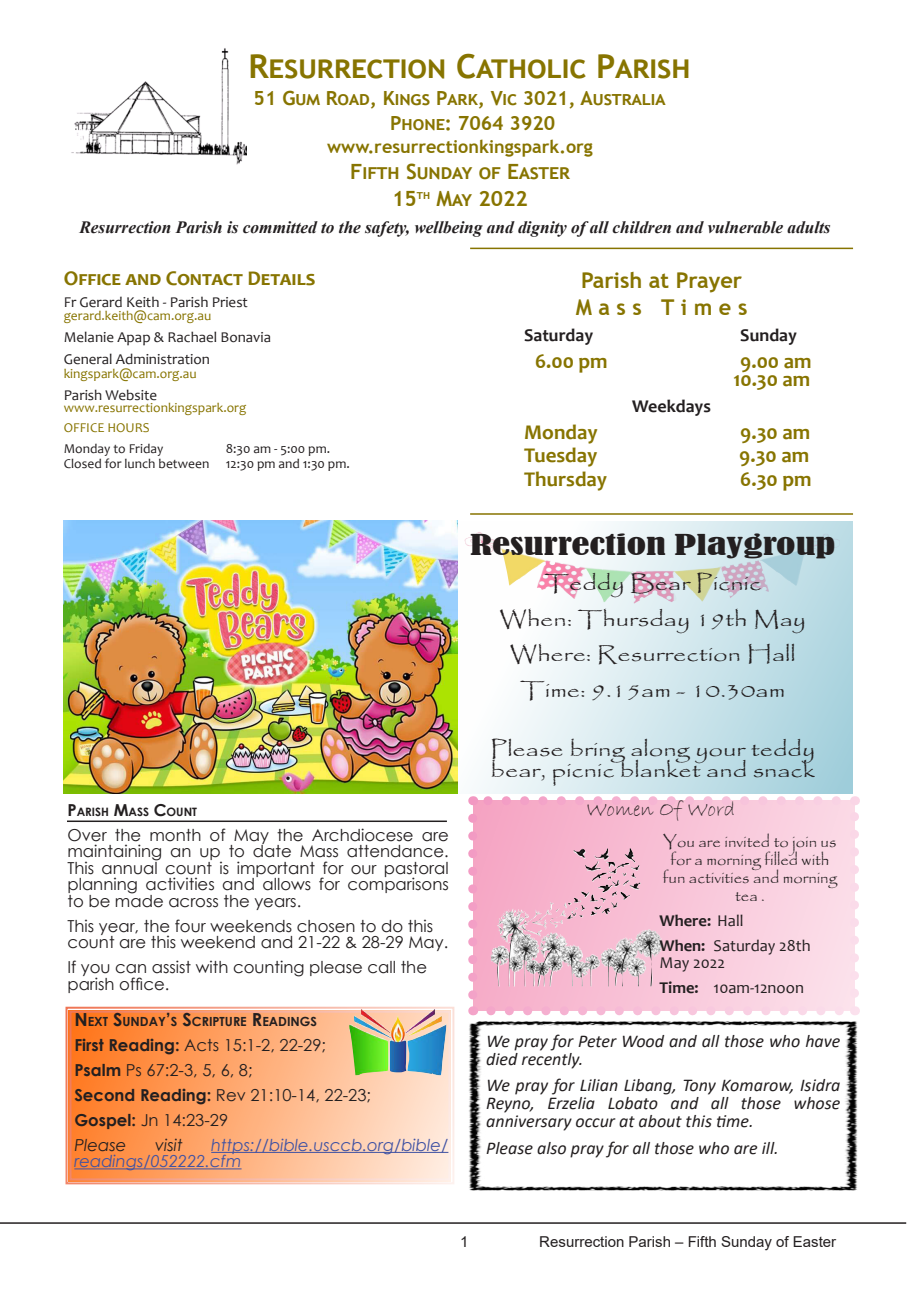
<style>
.page{position:relative;width:919px;height:1289px;background:#fff}
.page>*{position:absolute;margin:0;border:0;box-sizing:border-box;transform-origin:0 0}
.Body_Text{font:700 33px "Trebuchet MS";color:#877400}
.Body_Text-2{font:condensed 27px "Bernard";color:#231f20;scale:1.5 1}
.Body_Text-3{font:700 21.75px "Trebuchet MS";color:#877400}
.Body_Text-4{font:21px/21px "Papyrus";color:#231f20;scale:1.23 1}
.Body_Text-5{font:700 21px/18px "Candara";color:#877400;text-align:center}
.Body_Text-6{font:700 21px "Trebuchet MS";color:#877400}
.Body_Text-7{font:21px "Bradley Hand ITC";color:#231f20}
.Body_Text-8{font:700 19.5px "Trebuchet MS";color:#877400}
.Body_Text-9{font:italic 18px/18px "Calibri";color:#231f20}
.Body_Text-10{font:700 18px "Trebuchet MS";color:#877400}
.Body_Text-11{font:700 18px "Candara";color:#231f20}
.Body_Text-12{font:italic 700 17.25px "Times New Roman";color:#231f20}
.Body_Text-13{font:16.5px/16.5px "Century Gothic";color:#231f20}
.Body_Text-14{font:16.5px/18px "Papyrus";color:#231f20;text-align:center}
.Body_Text-15{font:italic 16.5px/16.5px "Century Gothic";color:#4052a3}
.Body_Text-16{font:16.5px/16.5px "Candara";color:#231f20}
.Body_Text-17{font:italic 16.5px "Century Gothic";color:#231f20}
.Body_Text-18{font:700 16.5px "Candara";color:#231f20}
.Body_Text-19{font:15px "Candara";color:#231f20}
.t1{font:15px "Arial";color:#231f20}
.Body_Text-20{font:13.5px "Candara";color:#877400}
.Body_Text-21{font:13.5px/15px "Candara";color:#231f20}
.Body_Text-22{font:700 12.6px "Century Gothic";color:#231f20}
.Body_Text-23{font:700 11.55px "Century Gothic";color:#231f20}
.s1{font-size:16.5px}
.s2{font-size:18px}
.s3{font-weight:700}
.s4{font-weight:400}
</style>
<div class="page">
<hr style="left:0;top:1222px;width:906px;height:1px;background:#231f20">
<img style="left:71px;top:48px;width:176px;height:117px">
<hr style="left:470px;top:513px;width:383px;height:1px;background:#877400">
<hr style="left:470px;top:248px;width:383px;height:1px;background:#877400">
<svg style="left:65px;top:1006px;width:390px;height:179px;background:#fcae7c"></svg>
<div style="left:69px;top:1010px;width:381px;height:170px;border:2px solid #ee6b48"></div>
<hr style="left:211px;top:1151px;width:237px;height:1px;background:#4052a3">
<hr style="left:74px;top:1168px;width:167px;height:1px;background:#4052a3">
<img style="left:353px;top:1009px;width:88px;height:63px">
<svg style="left:472px;top:800px;width:382px;height:210px;background:#f3c2d4"></svg>
<svg style="left:491px;top:1006px;width:354px;height:9px"></svg>
<svg style="left:482px;top:796px;width:354px;height:9px"></svg>
<svg style="left:468px;top:818px;width:9px;height:197px"></svg>
<svg style="left:849px;top:796px;width:9px;height:197px"></svg>
<img style="left:573px;top:848px;width:66px;height:33px">
<svg style="left:457px;top:520px;width:396px;height:273px"></svg>
<img style="left:64px;top:520px;width:393px;height:273px">
<img style="left:469px;top:1021px;width:387px;height:169px">
<hr style="left:67px;top:820px;width:380px;height:2px;background:#231f20">
<p class="Body_Text" style="left:248px;top:46px;width:443px">Resurrection Catholic Parish</p>
<p class="Body_Text-8" style="left:253px;top:86px;width:413px">51 Gum Road, Kings Park, Vic 3021, Australia</p>
<p class="Body_Text-8" style="left:390px;top:111px;width:167px">Phone: 7064 3920</p>
<p class="Body_Text-10" style="left:327px;top:135px;width:267px">www.resurrectionkingspark.org</p>
<p class="Body_Text-6" style="left:350px;top:159px;width:219px">Fifth Sunday of Easter</p>
<p class="Body_Text-6" style="left:392px;top:185px;width:137px">15<sup>th</sup> May 2022</p>
<p class="Body_Text-12" style="left:79px;top:215px;width:752px">Resurrection Parish is committed to the safety, wellbeing and dignity of all children and vulnerable adults</p>
<p class="Body_Text-5" style="left:64px;top:269px;width:253px">Office and Contact Details</p>
<p class="Body_Text-19" style="left:64px;top:292px;width:186px">Fr Gerard Keith - Parish Priest</p>
<p class="Body_Text-20" style="left:64px;top:307px;width:149px">gerard.keith@cam.org.au</p>
<p class="Body_Text-19" style="left:64px;top:328px;width:209px">Melanie Apap &amp; Rachael Bonavia</p>
<p class="Body_Text-19" style="left:64px;top:350px;width:148px">General Administration</p>
<p class="Body_Text-20" style="left:64px;top:365px;width:134px">kingspark@cam.org.au</p>
<p class="Body_Text-19" style="left:64px;top:385px;width:95px">Parish Website</p>
<p class="Body_Text-20" style="left:64px;top:399px;width:184px">www.resurrectionkingspark.org</p>
<p class="Body_Text-20" style="left:64px;top:419px;width:88px">OFFICE HOURS</p>
<p class="Body_Text-21" style="left:64px;top:441px;width:101px">Monday to Friday</p>
<p class="Body_Text-3" style="left:581px;top:267px;width:163px">Parish at Prayer</p>
<p class="Body_Text-3" style="left:575px;top:293px;width:173px">M a s s T i m e s</p>
<p class="Body_Text-11" style="left:524px;top:324px;width:70px">Saturday</p>
<p class="Body_Text-11" style="left:740px;top:324px;width:58px">Sunday</p>
<p class="Body_Text-5" style="left:535px;top:351px;width:74px">6.00 pm</p>
<p class="Body_Text-5" style="left:733px;top:351px;width:80px">9.00 am<br>10.30 am</p>
<p class="Body_Text-11" style="left:632px;top:395px;width:80px">Weekdays</p>
<p class="Body_Text-5" style="left:524px;top:422px;width:75px">Monday</p>
<p class="Body_Text-5" style="left:740px;top:422px;width:71px">9.30 am</p>
<p class="Body_Text-5" style="left:524px;top:446px;width:75px">Tuesday</p>
<p class="Body_Text-5" style="left:739px;top:446px;width:71px">9.30 am</p>
<p class="Body_Text-5" style="left:524px;top:469px;width:84px">Thursday</p>
<p class="Body_Text-5" style="left:740px;top:469px;width:73px">6.30 pm</p>
<p class="Body_Text-21" style="left:64px;top:441px;width:288px;text-indent:162px">8:30 am - 5:00 pm.<br>Closed for lunch between 12:30 pm and 1:30 pm.</p>
<p class="Body_Text-23" style="left:67px;top:802px;width:131px"><span class="s1">P</span>ARISH <span class="s1">M</span>ASS <span class="s1">C</span>OUNT</p>
<p class="Body_Text-13" style="left:67px;top:826px;width:383px;text-align:justify">Over the month of May the Archdiocese are maintaining an up to date Mass attendance.<br>This annual count is important for our pastoral planning activities and allows for comparisons to be made across the years.</p>
<p class="Body_Text-13" style="left:67px;top:917px;width:382px">This year, the four weekends chosen to do this count are this weekend and 21-22 &amp; 28-29 May.</p>
<p class="Body_Text-13" style="left:67px;top:958px;width:361px">If you can assist with counting please call the parish office.</p>
<p class="Body_Text-22" style="left:74px;top:1011px;width:243px"><span class="s2">N</span>EXT <span class="s2">S</span>UN DAY<span class="s2">’</span>S <span class="s2">S</span>CRIPTURE <span class="s2">R</span>EADINGS</p>
<p class="Body_Text-13" style="left:74px;top:1036px;width:253px"><span class="s3">First Reading:</span> Acts 15:1-2, 22-29;</p>
<p class="Body_Text-13" style="left:74px;top:1061px;width:180px"><span class="s3">Psalm</span> Ps 67:2-3, 5, 6, 8;</p>
<p class="Body_Text-13" style="left:74px;top:1086px;width:298px"><span class="s3">Second Reading:</span> Rev 21:10-14, 22-23;</p>
<p class="Body_Text-13" style="left:74px;top:1111px;width:155px"><span class="s3">Gospel:</span> Jn 14:23-29</p>
<p class="Body_Text-17" style="left:74px;top:1133px;width:54px">Please</p>
<p class="Body_Text-17" style="left:155px;top:1133px;width:29px">visit</p>
<p class="Body_Text-15" style="left:74px;top:1136px;width:375px;text-indent:137px">https://bible.usccb.org/bible/ readings/052222.cfm</p>
<p class="Body_Text-2" style="left:470px;top:528px;width:245px">Resurrection Playgroup</p>
<p class="Body_Text-4" style="left:544px;top:572px;width:178px">Teddy Bear Picnic</p>
<p class="Body_Text-4" style="left:499px;top:608px;width:250px">When: Thursday 19th May</p>
<p class="Body_Text-4" style="left:510px;top:643px;width:234px">Where: Resurrection Hall</p>
<p class="Body_Text-4" style="left:520px;top:679px;width:217px">Time: 9.15am - 10.30am</p>
<p class="Body_Text-4" style="left:490px;top:738px;width:265px">Please bring along your teddy bear, picnic blanket and snack</p>
<p class="Body_Text-7" style="left:586px;top:796px;width:150px">Women Of Word</p>
<p class="Body_Text-14" style="left:662px;top:832px;width:176px">You are invited to join us for a morning filled with fun activities and morning tea .</p>
<p class="Body_Text-18" style="left:659px;top:910px;width:85px">Where: <span class="s4">Hall</span></p>
<p class="Body_Text-16" style="left:659px;top:937px;width:153px"><span class="s3">When:</span> Saturday 28th<br>May 2022</p>
<p class="Body_Text-16" style="left:659px;top:979px;width:146px"><span class="s3">Time:</span> 10am-12noon</p>
<p class="Body_Text-9" style="left:486px;top:1030px;width:356px">We pray for Peter Wood and all those who have died recently.</p>
<p class="Body_Text-9" style="left:486px;top:1075px;width:356px;text-align:justify">We pray for Lilian Libang, Tony Komarow, Isidra Reyno, Erzelia Lobato and all those whose anniversary occur at about this time.</p>
<p class="Body_Text-9" style="left:486px;top:1137px;width:294px">Please also pray for all those who are ill.</p>
<p class="t1" style="left:460px;top:1231px;width:10px">1</p>
<p class="t1" style="left:539px;top:1231px;width:298px">Resurrection Parish – Fifth Sunday of Easter</p>
</div>
